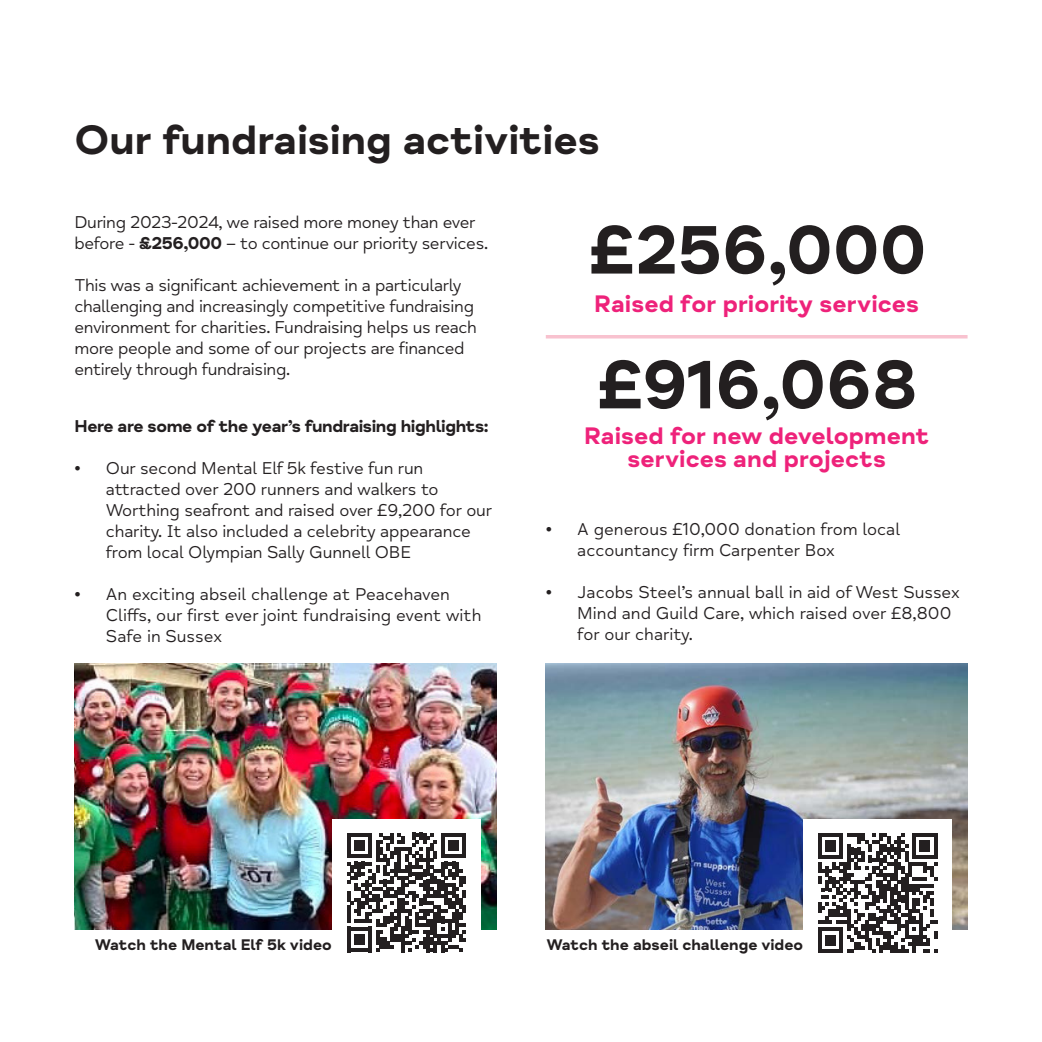
<style>
.page{position:relative;width:1042px;height:1042px;background:#fff}
.page>*{position:absolute;margin:0;border:0;box-sizing:border-box;transform-origin:0 0}
.t1{font:700 70px "Mind Meridian";color:#231f20}
.t2{font:700 42px "Mind Meridian";color:#231f20}
.t3{font:700 24.5px/22.8px "Mind Meridian";color:#ee227a;text-align:center}
.t4{font:17.5px/21px "Mind Meridian";letter-spacing:-.02em;color:#231f20}
.t5{font:17.5px/21px "Mind Meridian";color:#231f20}
.t6{font:700 17.5px "Mind Meridian";letter-spacing:-.02em;color:#231f20}
.t7{font:700 15.75px "Mind Meridian";color:#231f20}
.s1{font-family:"Mind Meridian Display"}
</style>
<div class="page">
<img style="left:74px;top:663px;width:422px;height:266px">
<img style="left:546px;top:663px;width:421px;height:266px">
<div style="left:803px;top:819px;width:149px;height:148px;background:#fff"></div>
<svg style="left:818px;top:833px;width:119px;height:120px"></svg>
<div style="left:332px;top:819px;width:149px;height:148px;background:#fff"></div>
<svg style="left:347px;top:833px;width:119px;height:119px"></svg>
<hr style="left:546px;top:335px;width:421px;height:3px;background:#f8c2cf">
<p class="t2" style="left:74px;top:115px;width:527px">Our fundraising activities</p>
<p class="t4" style="left:74px;top:212px;width:415px">During 2023-2024, we raised more money than ever before - <span class="s1">£256,000</span> – to continue our priority services.</p>
<p class="t4" style="left:74px;top:275px;width:404px">This was a significant achievement in a particularly challenging and increasingly competitive fundraising environment for charities. Fundraising helps us reach more people and some of our projects are financed entirely through fundraising.</p>
<p class="t6" style="left:74px;top:416px;width:416px">Here are some of the year’s fundraising highlights:</p>
<p class="t4" style="left:106px;top:458px;width:388px;text-indent:-32px">• Our second Mental Elf 5k festive fun run attracted over 200 runners and walkers to Worthing seafront and raised over £9,200 for our charity. It also included a celebrity appearance from local Olympian Sally Gunnell OBE</p>
<p class="t5" style="left:106px;top:584px;width:377px;text-indent:-32px">• An exciting abseil challenge at Peacehaven<br>Cliffs, our first ever joint fundraising event with<br>Safe in Sussex</p>
<p class="t1" style="left:587px;top:208px;width:341px">£256,000</p>
<p class="t3" style="left:594px;top:292px;width:326px">Raised for priority services</p>
<p class="t1" style="left:595px;top:343px;width:324px">£916,068</p>
<p class="t3" style="left:584px;top:425px;width:346px">Raised for new development services and projects</p>
<p class="t5" style="left:577px;top:519px;width:324px;text-indent:-32px">• A generous £10,000 donation from local accountancy firm Carpenter Box</p>
<p class="t5" style="left:577px;top:582px;width:384px;text-indent:-32px">• Jacobs Steel’s annual ball in aid of West Sussex<br>Mind and Guild Care, which raised over £8,800 for our charity.</p>
<p class="t7" style="left:95px;top:935px;width:238px">Watch the Mental Elf 5k video</p>
<p class="t7" style="left:546px;top:935px;width:258px">Watch the abseil challenge video</p>
</div>
